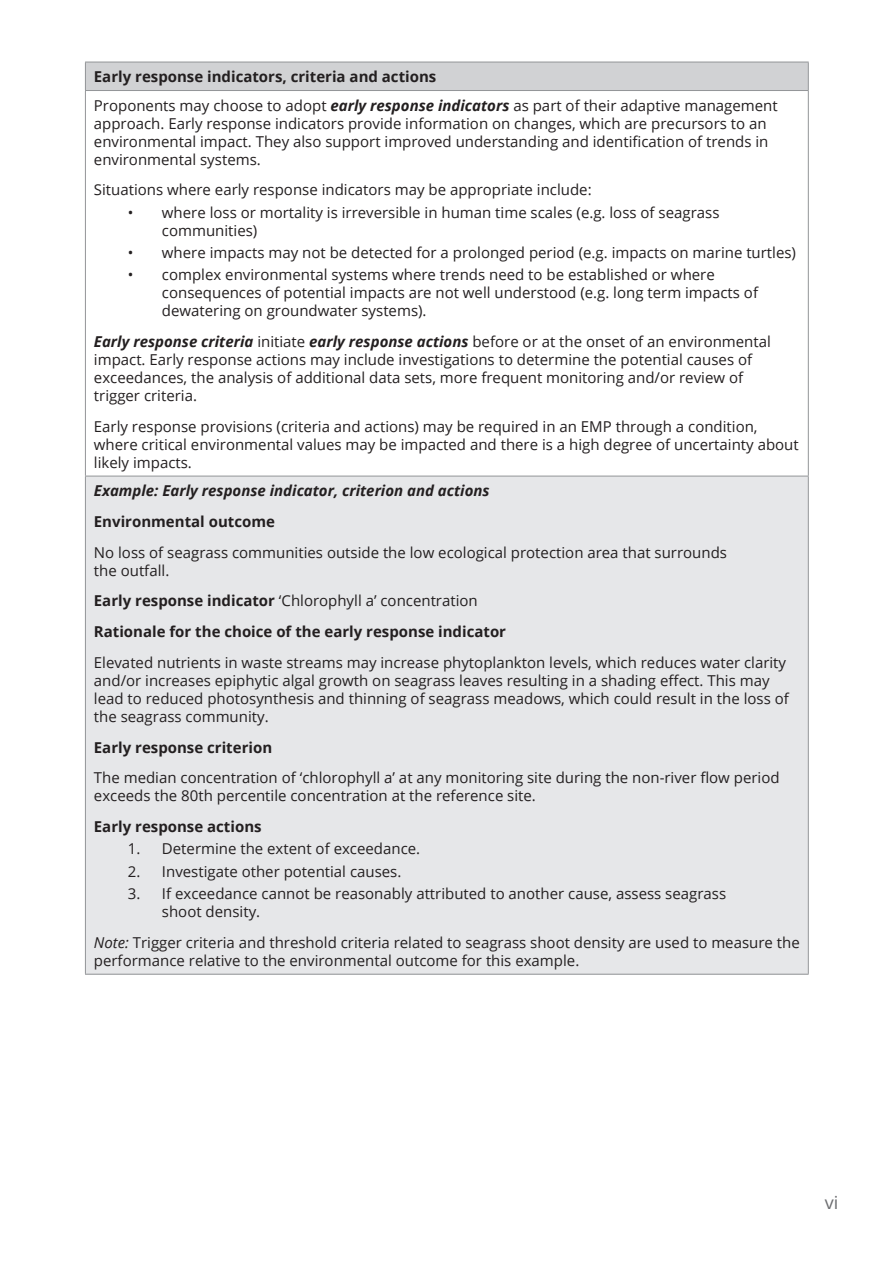
<style>
.page{position:relative;width:893px;height:1263px;background:#fff}
.page>*{position:absolute;margin:0;border:0;box-sizing:border-box;transform-origin:0 0}
.t1{font:18px "Open Sans";color:#6c6d70}
.Table_P_Indent{font:15px/18px "Open Sans";color:#231f20}
.Table_P_Bold{font:700 15px "Open Sans";color:#231f20}
.t2{font:italic 700 15px "Open Sans";color:#231f20}
.s1{font-weight:700;font-style:italic}
.s2{font-weight:700}
.s3{font-style:italic}
</style>
<div class="page">
<div style="left:85px;top:62px;width:723px;height:29px;background:#d1d2d4"></div>
<div style="left:85px;top:476px;width:723px;height:498px;background:#e6e7e9"></div>
<hr style="left:85px;top:62px;width:724px;height:1px;background:#939598">
<svg style="left:85px;top:62px;width:1px;height:28px"></svg>
<svg style="left:808px;top:62px;width:1px;height:28px"></svg>
<hr style="left:85px;top:90px;width:724px;height:1px;background:#939598">
<hr style="left:85px;top:91px;width:1px;height:385px;background:#939598">
<hr style="left:808px;top:91px;width:1px;height:385px;background:#939598">
<hr style="left:85px;top:476px;width:724px;height:1px;background:#939598">
<hr style="left:85px;top:476px;width:1px;height:498px;background:#939598">
<hr style="left:808px;top:476px;width:1px;height:498px;background:#939598">
<hr style="left:85px;top:974px;width:724px;height:1px;background:#939598">
<p class="Table_P_Bold" style="left:94px;top:66px;width:344px">Early response indicators, criteria and actions</p>
<p class="Table_P_Indent" style="left:94px;top:96px;width:685px">Proponents may choose to adopt <span class="s1">early response indicators</span> as part of their adaptive management approach. Early response indicators provide information on changes, which are precursors to an environmental impact. They also support improved understanding and identification of trends in environmental systems.</p>
<p class="Table_P_Indent" style="left:94px;top:180px;width:499px">Situations where early response indicators may be appropriate include:</p>
<p class="Table_P_Indent" style="left:162px;top:203px;width:559px;text-indent:-34px">• where loss or mortality is irreversible in human time scales (e.g. loss of seagrass communities)</p>
<p class="Table_P_Indent" style="left:128px;top:243px;width:670px">• where impacts may not be detected for a prolonged period (e.g. impacts on marine turtles)</p>
<p class="Table_P_Indent" style="left:162px;top:265px;width:598px;text-indent:-34px">• complex environmental systems where trends need to be established or where consequences of potential impacts are not well understood (e.g. long term impacts of dewatering on groundwater systems).</p>
<p class="Table_P_Indent" style="left:94px;top:332px;width:678px"><span class="s1">Early response criteria</span> initiate <span class="s1">early response actions</span> before or at the onset of an environmental impact. Early response actions may include investigations to determine the potential causes of exceedances, the analysis of additional data sets, more frequent monitoring and/or review of trigger criteria.</p>
<p class="Table_P_Indent" style="left:94px;top:417px;width:706px">Early response provisions (criteria and actions) may be required in an EMP through a condition, where critical environmental values may be impacted and there is a high degree of uncertainty about likely impacts.</p>
<p class="t2" style="left:94px;top:480px;width:397px">Example: Early response indicator, criterion and actions</p>
<p class="Table_P_Bold" style="left:94px;top:511px;width:183px">Environmental outcome</p>
<p class="Table_P_Indent" style="left:94px;top:543px;width:635px">No loss of seagrass communities outside the low ecological protection area that surrounds the outfall.</p>
<p class="Table_P_Indent" style="left:94px;top:591px;width:385px"><span class="s2">Early response indicator</span> ‘Chlorophyll a’ concentration</p>
<p class="Table_P_Bold" style="left:94px;top:621px;width:414px">Rationale for the choice of the early response indicator</p>
<p class="Table_P_Indent" style="left:94px;top:653px;width:696px">Elevated nutrients in waste streams may increase phytoplankton levels, which reduces water clarity and/or increases epiphytic algal growth on seagrass leaves resulting in a shading effect. This may lead to reduced photosynthesis and thinning of seagrass meadows, which could result in the loss of the seagrass community.</p>
<p class="Table_P_Bold" style="left:94px;top:737px;width:180px">Early response criterion</p>
<p class="Table_P_Indent" style="left:94px;top:768px;width:687px">The median concentration of ‘chlorophyll a’ at any monitoring site during the non-river flow period exceeds the 80th percentile concentration at the reference site.</p>
<p class="Table_P_Bold" style="left:94px;top:816px;width:169px">Early response actions</p>
<p class="Table_P_Indent" style="left:128px;top:839px;width:294px">1. Determine the extent of exceedance.</p>
<p class="Table_P_Indent" style="left:128px;top:862px;width:275px">2. Investigate other potential causes.</p>
<p class="Table_P_Indent" style="left:162px;top:884px;width:566px;text-indent:-34px">3. If exceedance cannot be reasonably attributed to another cause, assess seagrass shoot density.</p>
<p class="Table_P_Indent" style="left:94px;top:933px;width:707px"><span class="s3">Note:</span> Trigger criteria and threshold criteria related to seagrass shoot density are used to measure the performance relative to the environmental outcome for this example.</p>
<h2 class="t1" style="left:825px;top:1190px;width:15px">vi</h2>
</div>
